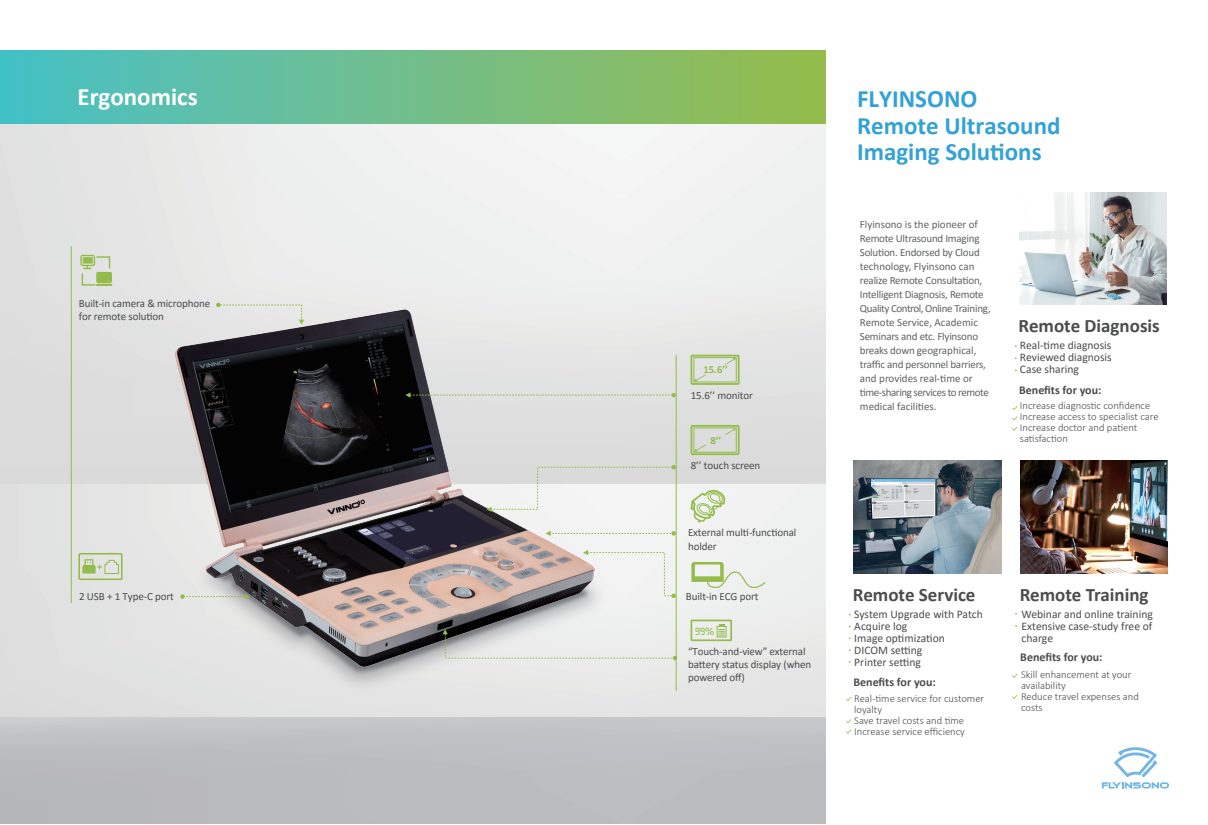
<style>
.page{position:relative;width:1208px;height:825px;background:#fff}
.page>*{position:absolute;margin:0;border:0;box-sizing:border-box;transform-origin:0 0}
.t1{font:700 25px/26.4px "Calibri";color:#33a2d4}
.t2{font:700 25px "Calibri";color:#fff}
.t3{font:700 19px "Calibri";color:#4b4c4d}
.t4{font:700 12px "Calibri";color:#4b4c4d}
.t5{font:11.6px/12px "Calibri";color:#4b4c4d;text-align:justify}
.t6{font:11px/14px "Calibri";letter-spacing:-.02em;color:#606264}
.t7{font:11px/13.2px "Calibri";letter-spacing:-.01em;color:#4b4c4d}
.t8{font:700 10.7px "Calibri";color:#93bc4a}
.t9{font:300 10.6px/11px "Calibri";color:#4b4c4d}
.t10{font:10.1px "Digiface";color:#93bc4a}
</style>
<div class="page">
<img style="left:0;top:123px;width:825px;height:701px">
<div style="left:132px;top:735px;width:537px;height:16px;background:#bec0c3"></div>
<img style="left:25px;top:272px;width:695px;height:463px">
<hr style="left:71px;top:246px;width:1px;height:357px;background:#93bc4a">
<div style="left:78px;top:553px;width:44px;height:27px;border:2px solid #93bc4a"></div>
<svg style="left:82px;top:559px;width:37px;height:15px"></svg>
<svg style="left:80px;top:255px;width:32px;height:31px"></svg>
<div style="left:83px;top:257px;width:10px;height:7px;background:#93bc4a"></div>
<div style="left:690px;top:355px;width:49px;height:30px;border:2px solid #93bc4a"></div>
<svg style="left:725px;top:359px;width:9px;height:6px"></svg>
<svg style="left:695px;top:374px;width:11px;height:6px"></svg>
<div style="left:693px;top:357px;width:43px;height:25px;border:1px solid #93bc4a"></div>
<svg style="left:691px;top:562px;width:75px;height:27px"></svg>
<svg style="left:442px;top:629px;width:234px;height:31px;background:#dcdddb"></svg>
<svg style="left:583px;top:550px;width:93px;height:48px"></svg>
<svg style="left:545px;top:531px;width:131px;height:5px"></svg>
<svg style="left:486px;top:465px;width:190px;height:47px"></svg>
<svg style="left:405px;top:392px;width:271px;height:6px;background:#c9cdc1"></svg>
<hr style="left:676px;top:355px;width:1px;height:335px;background:#93bc4a">
<svg style="left:180px;top:594px;width:70px;height:5px"></svg>
<svg style="left:216px;top:303px;width:88px;height:22px;background:#e3e4df"></svg>
<div style="left:0;top:50px;width:825px;height:73px;background:linear-gradient(to right,#48c0c8,#98bc4c)"></div>
<svg style="left:846px;top:729px;width:5px;height:5px"></svg>
<svg style="left:1012px;top:416px;width:5px;height:4px"></svg>
<img style="left:1019px;top:192px;width:147px;height:113px">
<img style="left:853px;top:461px;width:148px;height:112px">
<img style="left:1020px;top:461px;width:147px;height:112px">
<svg style="left:1101px;top:747px;width:68px;height:41px"></svg>
<svg style="left:689px;top:488px;width:39px;height:38px"></svg>
<div style="left:690px;top:425px;width:49px;height:30px;border:2px solid #93bc4a"></div>
<svg style="left:725px;top:430px;width:9px;height:5px"></svg>
<svg style="left:695px;top:444px;width:11px;height:6px"></svg>
<div style="left:690px;top:620px;width:42px;height:21px;border:2px solid #93bc4a"></div>
<div style="left:717px;top:626px;width:9px;height:11px;border:1px solid #93bc4a"></div>
<svg style="left:718px;top:624px;width:7px;height:12px"></svg>
<h1 class="t2" style="left:77px;top:81px;width:122px">Ergonomics</h1>
<h1 class="t1" style="left:857px;top:85px;width:205px">FLYINSONO<br>Remote Ultrasound<br>Imaging Solutions</h1>
<p class="t7" style="left:79px;top:297px;width:133px">Built-in camera &amp; microphone for remote solution</p>
<p class="t7" style="left:79px;top:589px;width:96px">2 USB + 1 Type-C port</p>
<p class="t8" style="left:703px;top:362px;width:26px">15.6’’</p>
<p class="t7" style="left:691px;top:388px;width:64px">15.6’’ monitor</p>
<p class="t8" style="left:710px;top:433px;width:12px">8’’</p>
<p class="t7" style="left:691px;top:459px;width:71px">8’’ touch screen</p>
<p class="t7" style="left:688px;top:526px;width:110px">External multi-functional holder</p>
<p class="t7" style="left:686px;top:590px;width:74px">Built-in ECG port</p>
<p class="t10" style="left:695px;top:624px;width:21px">99%</p>
<p class="t7" style="left:688px;top:644px;width:125px">“Touch-and-view” external battery status display (when powered off)</p>
<p class="t6" style="left:860px;top:217px;width:132px">Flyinsono is the pioneer of<br>Remote Ultrasound Imaging<br>Solution. Endorsed by Cloud technology, Flyinsono can realize Remote Consultation,<br>Intelligent Diagnosis, Remote<br>Quality Control, Online Training,<br>Remote Service, Academic<br>Seminars and etc. Flyinsono breaks down geographical, traffic and personnel barriers, and provides real-time or time-sharing services to remote medical facilities.</p>
<h2 class="t3" style="left:1018px;top:314px;width:143px">Remote Diagnosis</h2>
<p class="t5" style="left:1020px;top:339px;width:93px">Real-time diagnosis Reviewed diagnosis Case sharing</p>
<p class="t4" style="left:1019px;top:382px;width:84px">Benefits for you:</p>
<p class="t9" style="left:1020px;top:400px;width:140px">Increase diagnostic confidence<br>Increase access to specialist care<br>Increase doctor and patient satisfaction</p>
<h2 class="t3" style="left:853px;top:582px;width:124px">Remote Service</h2>
<p class="t5" style="left:854px;top:607px;width:130px;text-align:left">System Upgrade with Patch<br>Acquire log<br>Image optimization<br>DICOM setting<br>Printer setting</p>
<p class="t4" style="left:853px;top:675px;width:84px">Benefits for you:</p>
<p class="t9" style="left:854px;top:693px;width:131px">Real-time service for customer loyalty<br>Save travel costs and time<br>Increase service efficiency</p>
<h2 class="t3" style="left:1019px;top:582px;width:130px">Remote Training</h2>
<p class="t5" style="left:1021px;top:607px;width:133px">Webinar and online training Extensive case-study free of charge</p>
<p class="t4" style="left:1020px;top:649px;width:84px">Benefits for you:</p>
<p class="t9" style="left:1021px;top:669px;width:119px">Skill enhancement at your availability<br>Reduce travel expenses and costs</p>
</div>
